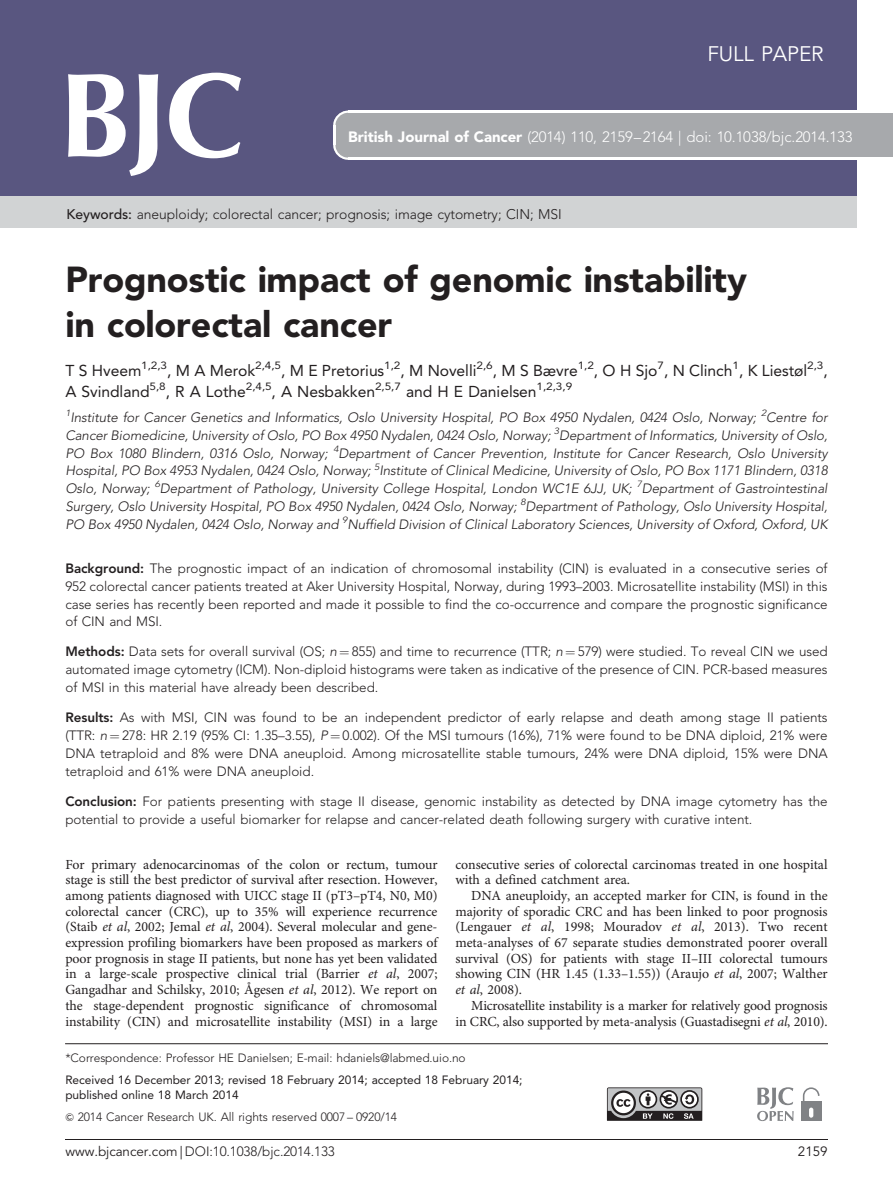
<style>
.page{position:relative;width:893px;height:1191px;background:#fff}
.page>*{position:absolute;margin:0;border:0;box-sizing:border-box;transform-origin:0 0}
.t1{font:35.85px/44.8px "Adv O Ta 851 a 675.B";color:#231f20}
.t2{font:20.85px "Adv O Tfe 809 cc 4";color:#fff}
.t3{font:15.75px/20.9px "Adv O Tb 0 d 2661 a";color:#231f20}
.t4{font:15px "Adv OT0906 c 96 e";color:#fff}
.t5{font:13.95px/15.8px "Adv OT1 ef 757 c 0";color:#231f20;text-align:justify}
.t6{font:13.95px "Adv OT0906 c 96 e";color:#231f20}
.t7{font:13.5px/18px "Adv OT0906 c 96 e";color:#231f20;text-align:justify}
.t8{font:13.5px/18px "Adv O Tf 1 c 06 d 06.I";color:#231f20;text-align:justify}
.t9{font:13.5px "Adv O Tfe 809 cc 4";color:#231f20}
.t10{font:12px "Adv OT0906 c 96 e";color:#231f20}
.t11{font:12px/14.4px "Adv O Tb 0 d 2661 a";color:#231f20}
.s1{font-family:"Adv O Ta 851 a 675.B"}
.s2{font-family:"Adv OT3 b 9 b 4 d 35"}
.s3{font-family:"Adv O Tdadbfad 7.B"}
.s4{font-family:"Adv O Tf 1 c 06 d 06.I"}
.s5{font-family:"Adv P4 C4 E74"}
.s6{font-family:"Adv OT7 d 6 df 7 ab.I"}
.s7{font-family:"Adv TA42"}
.s8{font-family:"Adv O Tfe 809 cc 4"}
</style>
<div class="page">
<svg style="left:757px;top:1087px;width:37px;height:34px"></svg>
<div style="left:801px;top:1101px;width:20px;height:20px;background:#808285"></div>
<svg style="left:802px;top:1087px;width:18px;height:14px"></svg>
<hr style="left:809px;top:1107px;width:4px;height:10px;background:#fff;border-radius:2px">
<hr style="left:65px;top:1043px;width:763px;height:1px;background:#231f20">
<div style="left:0;top:0;width:856px;height:196px;background:#595680"></div>
<div style="left:0;top:196px;width:856px;height:32px;background:#d1d3d4"></div>
<svg style="left:68px;top:74px;width:90px;height:102px"></svg>
<svg style="left:169px;top:73px;width:72px;height:85px"></svg>
<div style="left:348px;top:111px;width:545px;height:49px;background:#a7a9ac"></div>
<hr style="left:348px;top:111px;width:545px;height:2px;background:#fff">
<hr style="left:348px;top:158px;width:545px;height:2px;background:#fff">
<svg style="left:333px;top:111px;width:15px;height:49px"></svg>
<hr style="left:65px;top:1138px;width:763px;height:1px;background:#231f20">
<svg style="left:607px;top:1087px;width:95px;height:33px"></svg>
<h2 class="t2" style="left:707px;top:45px;width:118px">FULL PAPER</h2>
<p class="t4" style="left:348px;top:131px;width:506px"><span class="s1">British Journal of Cancer</span> (2014) 110, 2159–2164 | doi: 10.1038/bjc.2014.133</p>
<p class="t6" style="left:66px;top:208px;width:497px"><span class="s2">Keywords:</span> aneuploidy; colorectal cancer; prognosis; image cytometry; CIN; MSI</p>
<h1 class="t1" style="left:65px;top:260px;width:683px">Prognostic impact of genomic instability in colorectal cancer</h1>
<p class="t3" style="left:65px;top:361px;width:764px">T S Hveem<sup>1,2,3</sup>, M A Merok<sup>2,4,5</sup>, M E Pretorius<sup>1,2</sup>, M Novelli<sup>2,6</sup>, M S Bævre<sup>1,2</sup>, O H Sjo<sup>7</sup>, N Clinch<sup>1</sup>, K Liestøl<sup>2,3</sup>,<br>A Svindland<sup>5,8</sup>, R A Lothe<sup>2,4,5</sup>, A Nesbakken<sup>2,5,7</sup> and H E Danielsen<sup>1,2,3,9</sup></p>
<p class="t8" style="left:65px;top:409px;width:764px"><sup>1</sup>Institute for Cancer Genetics and Informatics, Oslo University Hospital, PO Box 4950 Nydalen, 0424 Oslo, Norway; <sup>2</sup>Centre for Cancer Biomedicine, University of Oslo, PO Box 4950 Nydalen, 0424 Oslo, Norway; <sup>3</sup>Department of Informatics, University of Oslo, PO Box 1080 Blindern, 0316 Oslo, Norway; <sup>4</sup>Department of Cancer Prevention, Institute for Cancer Research, Oslo University Hospital, PO Box 4953 Nydalen, 0424 Oslo, Norway; <sup>5</sup>Institute of Clinical Medicine, University of Oslo, PO Box 1171 Blindern, 0318<br>Oslo, Norway; <sup>6</sup>Department of Pathology, University College Hospital, London WC1E 6JJ, UK; <sup>7</sup>Department of Gastrointestinal Surgery, Oslo University Hospital, PO Box 4950 Nydalen, 0424 Oslo, Norway; <sup>8</sup>Department of Pathology, Oslo University Hospital, PO Box 4950 Nydalen, 0424 Oslo, Norway and <sup>9</sup>Nuffield Division of Clinical Laboratory Sciences, University of Oxford, Oxford, UK</p>
<p class="t7" style="left:65px;top:560px;width:764px"><span class="s3">Background:</span> The prognostic impact of an indication of chromosomal instability (CIN) is evaluated in a consecutive series of 952 colorectal cancer patients treated at Aker University Hospital, Norway, during 1993–2003. Microsatellite instability (MSI) in this case series has recently been reported and made it possible to find the co-occurrence and compare the prognostic significance of CIN and MSI.</p>
<p class="t7" style="left:65px;top:644px;width:764px"><span class="s3">Methods:</span> Data sets for overall survival (OS; <span class="s4">n</span> <span class="s5">¼</span> 855) and time to recurrence (TTR; <span class="s4">n</span> <span class="s5">¼</span> 579) were studied. To reveal CIN we used automated image cytometry (ICM). Non-diploid histograms were taken as indicative of the presence of CIN. PCR-based measures of MSI in this material have already been described.</p>
<p class="t7" style="left:65px;top:709px;width:764px"><span class="s3">Results:</span> As with MSI, CIN was found to be an independent predictor of early relapse and death among stage II patients (TTR: <span class="s4">n</span> <span class="s5">¼</span> 278: HR 2.19 (95% CI: 1.35–3.55), <span class="s4">P</span> <span class="s5">¼</span> 0.002). Of the MSI tumours (16%), 71% were found to be DNA diploid, 21% were DNA tetraploid and 8% were DNA aneuploid. Among microsatellite stable tumours, 24% were DNA diploid, 15% were DNA tetraploid and 61% were DNA aneuploid.</p>
<p class="t7" style="left:65px;top:793px;width:764px"><span class="s3">Conclusion:</span> For patients presenting with stage II disease, genomic instability as detected by DNA image cytometry has the potential to provide a useful biomarker for relapse and cancer-related death following surgery with curative intent.</p>
<p class="t5" style="left:65px;top:857px;width:374px">For primary adenocarcinomas of the colon or rectum, tumour stage is still the best predictor of survival after resection. However, among patients diagnosed with UICC stage II (pT3–pT4, N0, M0) colorectal cancer (CRC), up to 35% will experience recurrence (Staib <span class="s6">et al</span>, 2002; Jemal <span class="s6">et al</span>, 2004). Several molecular and gene&shy;expression profiling biomarkers have been proposed as markers of poor prognosis in stage II patients, but none has yet been validated in a large-scale prospective clinical trial (Barrier <span class="s6">et al</span>, 2007; Gangadhar and Schilsky, 2010; Ågesen <span class="s6">et al</span>, 2012). We report on the stage-dependent prognostic significance of chromosomal instability (CIN) and microsatellite instability (MSI) in a large</p>
<p class="t5" style="left:455px;top:857px;width:374px">consecutive series of colorectal carcinomas treated in one hospital with a defined catchment area.</p>
<p class="t5" style="left:455px;top:889px;width:374px;text-indent:16px">DNA aneuploidy, an accepted marker for CIN, is found in the majority of sporadic CRC and has been linked to poor prognosis (Lengauer <span class="s6">et al</span>, 1998; Mouradov <span class="s6">et al</span>, 2013). Two recent meta-analyses of 67 separate studies demonstrated poorer overall survival (OS) for patients with stage II–III colorectal tumours showing CIN (HR 1.45 (1.33–1.55)) (Araujo <span class="s6">et al</span>, 2007; Walther <span class="s6">et al</span>, 2008).</p>
<p class="t5" style="left:455px;top:998px;width:374px;text-align:right">Microsatellite instability is a marker for relatively good prognosis<br>in CRC, also supported by meta-analysis (Guastadisegni <span class="s6">et al</span>, 2010).</p>
<p class="t10" style="left:65px;top:1052px;width:402px">*Correspondence: Professor HE Danielsen; E-mail: hdaniels@labmed.uio.no</p>
<p class="t11" style="left:65px;top:1074px;width:459px">Received 16 December 2013; revised 18 February 2014; accepted 18 February 2014; published online 18 March 2014</p>
<p class="t10" style="left:65px;top:1111px;width:333px"><span class="s7">&amp;</span> 2014 Cancer Research UK. All rights reserved 0007 – 0920/14</p>
<p class="t7" style="left:65px;top:1144px;width:271px"><span class="s8">www.bjcancer.com |</span> DOI:10.1038/bjc.2014.133</p>
<p class="t9" style="left:798px;top:1146px;width:31px">2159</p>
</div>
